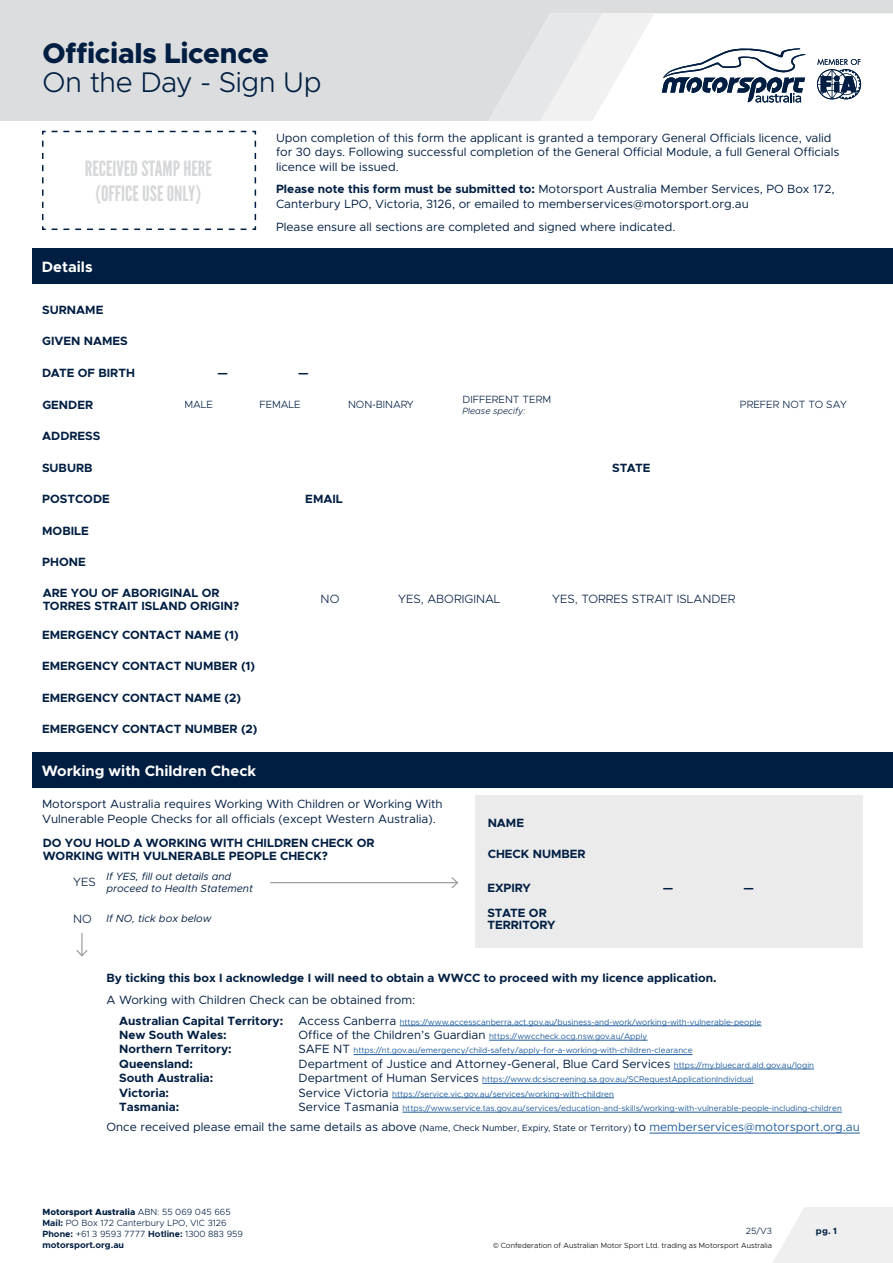
<style>
.page{position:relative;width:893px;height:1263px;background:#fff}
.page>*{position:absolute;margin:0;border:0;box-sizing:border-box;transform-origin:0 0}
.t1{font:800 28.5px "Metropolis";letter-spacing:-.01em;color:#001e42}
.t2{font:300 28.5px "Metropolis";letter-spacing:-.01em;color:#001e42}
.t3{font:21px/25.2px "League Gothic";color:#d5d7d9;text-align:center}
.t4{font:700 15px "Metropolis";color:#fff}
.t5{font:12px/14.4px "Metropolis";color:#001e42}
.t6{font:700 12px/13.5px "Metropolis";color:#001e42}
.t7{font:300 12px "Metropolis";color:#001e42}
.t8{font:italic 10.5px/12.6px "Metropolis";color:#001e42}
.t9{font:300 10.5px "Metropolis";color:#001e42}
.t10{font:300 9px/10.8px "Metropolis";color:#001e42}
.t11{font:italic 300 9px "Metropolis";color:#001e42}
.t12{font:700 9px "Metropolis";color:#001e42}
.t13{font:8.25px "Metropolis";color:#215e9e}
.t14{font:300 7.5px "Metropolis";color:#000}
.s1{font-weight:700}
.s2{font-size:12px;color:#001e42}
.s3{font-size:8.25px;color:#215e9e}
.s4{font-size:9px}
.s5{color:#215e9e}
.s6{font-weight:800}
.s7{font-family:"Montserrat"}
</style>
<div class="page">
<svg style="left:773px;top:1207px;width:120px;height:56px"></svg>
<svg style="left:0;top:0;width:893px;height:120px;fill:#dcddde"></svg>
<svg style="left:483px;top:13px;width:171px;height:107px"></svg>
<div style="left:475px;top:796px;width:387px;height:152px;background:#ebebec"></div>
<svg style="left:42px;top:130px;width:215px;height:101px"></svg>
<div style="left:33px;top:248px;width:860px;height:35px;background:#001e42"></div>
<hr style="left:400px;top:1025px;width:361px;height:1px;background:#215e9e">
<hr style="left:489px;top:1040px;width:158px;height:1px;background:#215e9e">
<hr style="left:354px;top:1054px;width:339px;height:1px;background:#215e9e">
<hr style="left:674px;top:1069px;width:140px;height:1px;background:#215e9e">
<hr style="left:482px;top:1083px;width:271px;height:1px;background:#215e9e">
<hr style="left:392px;top:1097px;width:222px;height:1px;background:#215e9e">
<hr style="left:402px;top:1112px;width:440px;height:1px;background:#215e9e">
<hr style="left:649px;top:1133px;width:211px;height:1px;background:#215e9e">
<div style="left:33px;top:753px;width:860px;height:35px;background:#001e42"></div>
<hr style="left:270px;top:882px;width:187px;height:1px;background:#939598">
<svg style="left:450px;top:877px;width:8px;height:11px"></svg>
<hr style="left:81px;top:933px;width:2px;height:23px;background:#939598">
<svg style="left:76px;top:948px;width:12px;height:9px"></svg>
<h1 class="t1" style="left:43px;top:35px;width:228px">Officials Licence</h1>
<h1 class="t2" style="left:43px;top:64px;width:281px">On the Day - Sign Up</h1>
<h2 class="t3" style="left:85px;top:156px;width:129px">RECEIVED STAMP HERE (OFFICE USE ONLY)</h2>
<p class="t4" style="left:42px;top:257px;width:52px">Details</p>
<p class="t5" style="left:276px;top:130px;width:565px">Upon completion of this form the applicant is granted a temporary General Officials licence, valid for 30 days. Following successful completion of the General Official Module, a full General Officials licence will be issued.</p>
<p class="t5" style="left:276px;top:182px;width:560px"><span class="s1">Please note this form must be submitted to:</span> Motorsport Australia Member Services, PO Box 172,<br>Canterbury LPO, Victoria, 3126, or emailed to memberservices@motorsport.org.au</p>
<p class="t5" style="left:276px;top:219px;width:401px">Please ensure all sections are completed and signed where indicated.</p>
<p class="t6" style="left:42px;top:303px;width:63px">SURNAME</p>
<p class="t6" style="left:42px;top:334px;width:87px">GIVEN NAMES</p>
<p class="t6" style="left:42px;top:366px;width:94px">DATE OF BIRTH</p>
<p class="t6" style="left:217px;top:366px;width:12px">—</p>
<p class="t6" style="left:298px;top:366px;width:12px">—</p>
<p class="t9" style="left:462px;top:393px;width:90px">DIFFERENT TERM</p>
<p class="t11" style="left:462px;top:405px;width:65px">Please specify:</p>
<p class="t6" style="left:42px;top:398px;width:52px">GENDER</p>
<p class="t9" style="left:184px;top:397px;width:30px">MALE</p>
<p class="t9" style="left:260px;top:397px;width:43px">FEMALE</p>
<p class="t9" style="left:348px;top:397px;width:67px">NON-BINARY</p>
<p class="t9" style="left:740px;top:397px;width:109px">PREFER NOT TO SAY</p>
<p class="t6" style="left:42px;top:429px;width:60px">ADDRESS</p>
<p class="t6" style="left:42px;top:461px;width:52px">SUBURB</p>
<p class="t6" style="left:612px;top:461px;width:40px">STATE</p>
<p class="t6" style="left:42px;top:492px;width:69px">POSTCODE</p>
<p class="t6" style="left:305px;top:492px;width:39px">EMAIL</p>
<p class="t6" style="left:42px;top:524px;width:48px">MOBILE</p>
<p class="t6" style="left:42px;top:555px;width:45px">PHONE</p>
<p class="t6" style="left:43px;top:586px;width:198px">ARE YOU OF ABORIGINAL OR<br>TORRES STRAIT ISLAND ORIGIN?</p>
<p class="t6" style="left:42px;top:628px;width:198px">EMERGENCY CONTACT NAME (1)</p>
<p class="t6" style="left:42px;top:659px;width:214px">EMERGENCY CONTACT NUMBER (1)</p>
<p class="t6" style="left:42px;top:691px;width:200px">EMERGENCY CONTACT NAME (2)</p>
<p class="t6" style="left:42px;top:722px;width:217px">EMERGENCY CONTACT NUMBER (2)</p>
<p class="t4" style="left:42px;top:762px;width:216px">Working with Children Check</p>
<p class="t7" style="left:321px;top:592px;width:20px">NO</p>
<p class="t7" style="left:398px;top:592px;width:104px">YES, ABORIGINAL</p>
<p class="t7" style="left:552px;top:592px;width:185px">YES, TORRES STRAIT ISLANDER</p>
<p class="t5" style="left:42px;top:797px;width:402px">Motorsport Australia requires Working With Children or Working With<br>Vulnerable People Checks for all officials (except Western Australia).</p>
<p class="t6" style="left:43px;top:836px;width:333px">DO YOU HOLD A WORKING WITH CHILDREN CHECK OR<br>WORKING WITH VULNERABLE PEOPLE CHECK?</p>
<p class="t7" style="left:73px;top:874px;width:24px">YES</p>
<p class="t7" style="left:73px;top:911px;width:20px">NO</p>
<p class="t8" style="left:107px;top:870px;width:148px">If YES, fill out details and proceed to Health Statement</p>
<p class="t8" style="left:107px;top:912px;width:106px">If NO, tick box below</p>
<p class="t6" style="left:488px;top:816px;width:38px">NAME</p>
<p class="t6" style="left:488px;top:847px;width:100px">CHECK NUMBER</p>
<p class="t6" style="left:487px;top:881px;width:45px">EXPIRY</p>
<p class="t6" style="left:663px;top:881px;width:12px">—</p>
<p class="t6" style="left:744px;top:881px;width:12px">—</p>
<p class="t6" style="left:487px;top:907px;width:70px;line-height:12px">STATE OR<br>TERRITORY</p>
<p class="t6" style="left:107px;top:971px;width:611px">By ticking this box I acknowledge I will need to obtain a WWCC to proceed with my licence application.</p>
<p class="t5" style="left:107px;top:993px;width:310px">A Working with Children Check can be obtained from:</p>
<p class="t6" style="left:119px;top:1014px;width:165px">Australian Capital Territory:</p>
<p class="t13" style="left:299px;top:1017px;width:464px"><span class="s2">Access Canberra</span> https://www.accesscanberra.act.gov.au/business-and-work/working-with-vulnerable-people</p>
<p class="t6" style="left:119px;top:1028px;width:109px">New South Wales:</p>
<p class="t13" style="left:299px;top:1031px;width:350px"><span class="s2">Office of the Children’s Guardian</span> https://wwccheck.ocg.nsw.gov.au/Apply</p>
<p class="t6" style="left:119px;top:1042px;width:114px">Northern Territory:</p>
<p class="t13" style="left:299px;top:1045px;width:396px"><span class="s2">SAFE NT</span> https://nt.gov.au/emergency/child-safety/apply-for-a-working-with-children-clearance</p>
<p class="t6" style="left:119px;top:1057px;width:75px">Queensland:</p>
<p class="t5" style="left:299px;top:1056px;width:517px">Department of Justice and Attorney-General, Blue Card Services <span class="s3">https://my.bluecard.ald.gov.au/login</span></p>
<p class="t6" style="left:119px;top:1071px;width:96px">South Australia:</p>
<p class="t13" style="left:299px;top:1074px;width:456px"><span class="s2">Department of Human Services</span> https://www.dcsiscreening.sa.gov.au/SCRequestApplicationIndividual</p>
<p class="t6" style="left:119px;top:1086px;width:51px">Victoria:</p>
<p class="t13" style="left:299px;top:1089px;width:317px"><span class="s2">Service Victoria</span> https://service.vic.gov.au/services/working-with-children</p>
<p class="t6" style="left:119px;top:1100px;width:61px">Tasmania:</p>
<p class="t13" style="left:299px;top:1103px;width:545px"><span class="s2">Service Tasmania</span> https://www.service.tas.gov.au/services/education-and-skills/working-with-vulnerable-people-including-children</p>
<p class="t5" style="left:107px;top:1120px;width:755px">Once received please email the same details as above <span class="s4">(Name, Check Number, Expiry, State or Territory)</span> to <span class="s5">memberservices@motorsport.org.au</span></p>
<p class="t10" style="left:43px;top:1207px;width:202px"><span class="s6">Motorsport Australia</span> ABN: 55 069 045 665<br><span class="s1">Mail:</span> PO Box 172 Canterbury LPO, VIC 3126<br><span class="s1">Phone:</span> +61 3 9593 7777 <span class="s1">Hotline:</span> 1300 883 959 <span class="s1">motorsport.org.au</span></p>
<p class="t10" style="left:746px;top:1225px;width:28px">25/V3</p>
<p class="t14" style="left:493px;top:1240px;width:280px"><span class="s7">©</span> Confederation of Australian Motor Sport Ltd. trading as Motorsport Australia</p>
<p class="t12" style="left:816px;top:1225px;width:23px">pg. 1</p>
</div>
